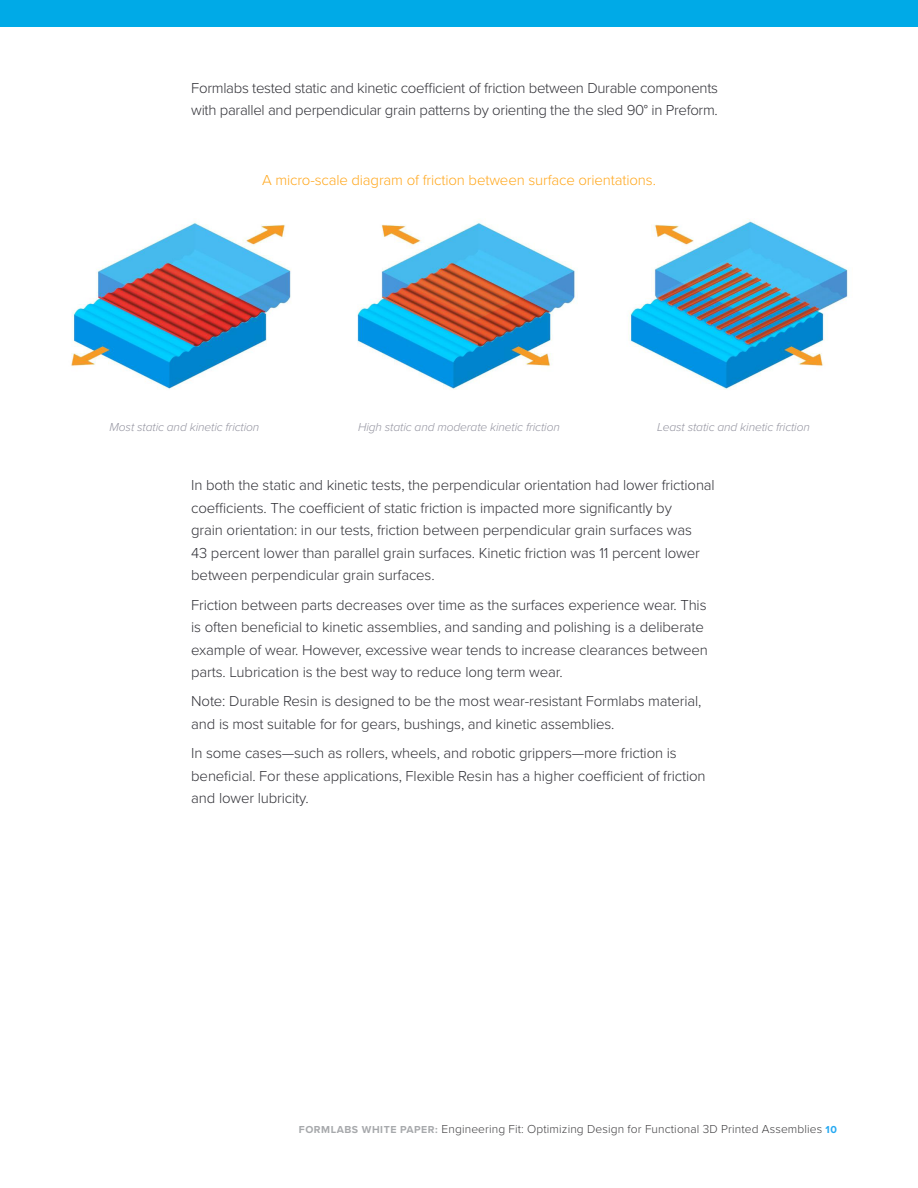
<style>
.page{position:relative;width:918px;height:1188px;background:#fff}
.page>*{position:absolute;margin:0;border:0;box-sizing:border-box;transform-origin:0 0}
.t1{font:300 15px/22.5px "Proxima Nova";letter-spacing:-.01em;color:#323238}
.t2{font:300 15px "Proxima Nova";letter-spacing:-.01em;color:#ffa81e}
.t3{font:italic 300 12px "Proxima Nova";letter-spacing:-.01em;color:#9494a0}
.t4{font:300 12px "Proxima Nova";letter-spacing:.01em;color:#414042}
.s1{font-weight:700;font-size:10.5px;color:#a7a9ac}
.s2{font-weight:700;font-size:10.5px;color:#26a9f2}
</style>
<div class="page">
<div style="left:0;top:0;width:918px;height:27px;background:#00aae7"></div>
<img style="left:71px;top:221px;width:220px;height:169px">
<img style="left:357px;top:221px;width:221px;height:169px">
<img style="left:629px;top:219px;width:219px;height:171px">
<p class="t1" style="left:191px;top:76px;width:528px">Formlabs tested static and kinetic coefficient of friction between Durable components with parallel and perpendicular grain patterns by orienting the the sled 90° in Preform.</p>
<p class="t2" style="left:262px;top:169px;width:395px">A micro-scale diagram of friction between surface orientations.</p>
<p class="t3" style="left:110px;top:419px;width:151px">Most static and kinetic friction</p>
<p class="t3" style="left:358px;top:419px;width:203px">High static and moderate kinetic friction</p>
<p class="t3" style="left:657px;top:419px;width:154px">Least static and kinetic friction</p>
<p class="t1" style="left:191px;top:473px;width:525px">In both the static and kinetic tests, the perpendicular orientation had lower frictional coefficients. The coefficient of static friction is impacted more significantly by<br>grain orientation: in our tests, friction between perpendicular grain surfaces was<br>43 percent lower than parallel grain surfaces. Kinetic friction was 11 percent lower between perpendicular grain surfaces.</p>
<p class="t1" style="left:191px;top:593px;width:518px">Friction between parts decreases over time as the surfaces experience wear. This is often beneficial to kinetic assemblies, and sanding and polishing is a deliberate example of wear. However, excessive wear tends to increase clearances between parts. Lubrication is the best way to reduce long term wear.</p>
<p class="t1" style="left:191px;top:689px;width:512px">Note: Durable Resin is designed to be the most wear-resistant Formlabs material, and is most suitable for for gears, bushings, and kinetic assemblies.</p>
<p class="t1" style="left:191px;top:741px;width:516px">In some cases—such as rollers, wheels, and robotic grippers—more friction is beneficial. For these applications, Flexible Resin has a higher coefficient of friction and lower lubricity.</p>
<p class="t4" style="left:299px;top:1121px;width:540px"><span class="s1">FORMLABS WHITE PAPER:</span> Engineering Fit: Optimizing Design for Functional 3D Printed Assemblies <span class="s2">10</span></p>
</div>
